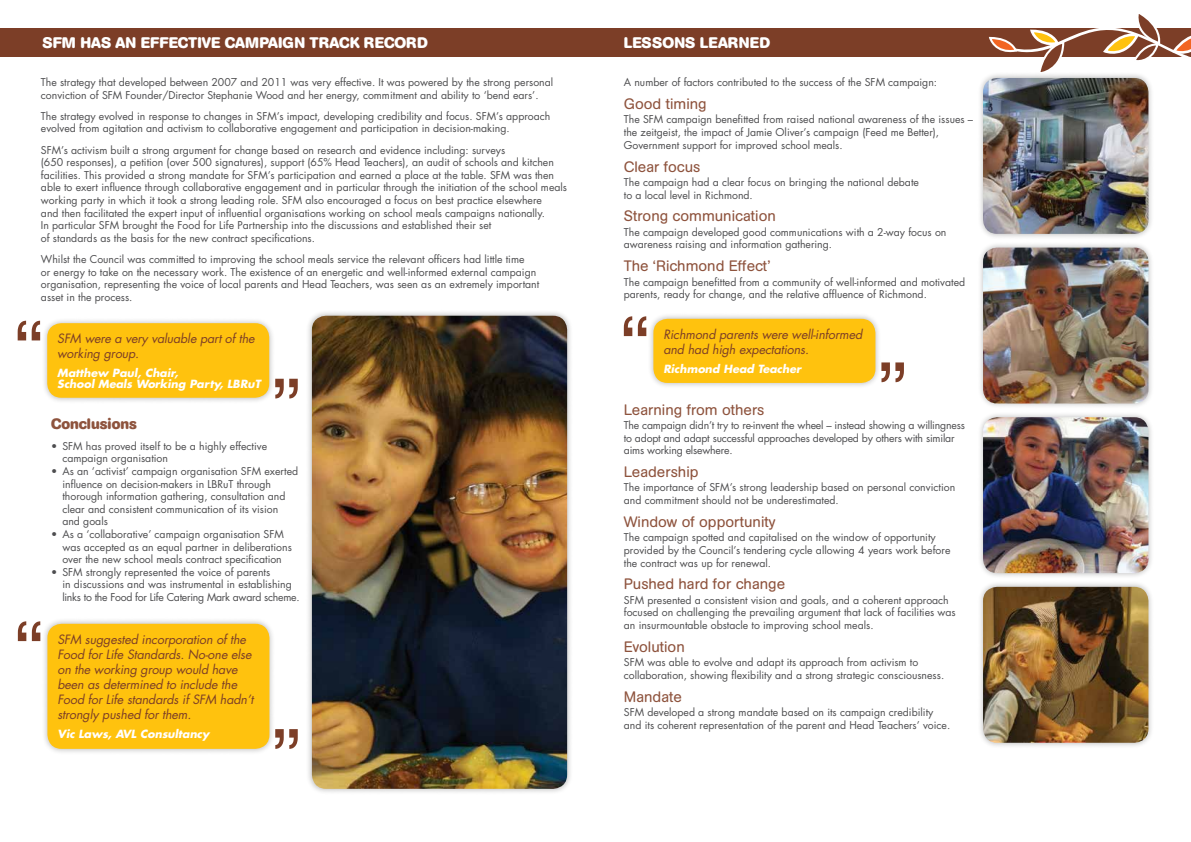
<style>
.page{position:relative;width:1191px;height:842px;background:#fff}
.page>*{position:absolute;margin:0;border:0;box-sizing:border-box;transform-origin:0 0}
.t1{font:700 15.2px "AG Book Rounded";color:#fff}
.t2{font:15px "AG Book Rounded";color:#8e533d}
.t3{font:700 15px "AG Book Rounded";color:#8e533d}
.t4{font:italic 12.5px/15px "Futura";letter-spacing:-.01em;color:#7c3e27}
.t5{font:italic 700 11px/11px "Futura";color:#fff}
.t6{font:10.5px/12.6px "Futura";color:#4d4d4f}
.t7{font:10.5px/12.6px "Futura";letter-spacing:-.02em;color:#4d4d4f}
</style>
<div class="page">
<div style="left:0;top:28px;width:1191px;height:29px;background:#7c3e27"></div>
<svg style="left:989px;top:14px;width:202px;height:58px"></svg>
<div style="left:306px;top:309px;width:267px;height:486px;background:#000;opacity:.25"></div>
<img style="left:312px;top:316px;width:255px;height:473px">
<div style="left:41px;top:317px;width:234px;height:87px;background:#000;opacity:.25"></div>
<div style="left:47px;top:323px;width:222px;height:75px;background:#ffc20e;border-radius:14px"></div>
<svg style="left:18px;top:321px;width:22px;height:19px"></svg>
<svg style="left:275px;top:379px;width:23px;height:19px"></svg>
<div style="left:647px;top:313px;width:234px;height:76px;background:#000;opacity:.25"></div>
<div style="left:653px;top:319px;width:222px;height:64px;background:#ffc20e;border-radius:14px"></div>
<svg style="left:624px;top:316px;width:22px;height:20px"></svg>
<svg style="left:881px;top:362px;width:23px;height:20px"></svg>
<div style="left:41px;top:617px;width:235px;height:138px;background:#000;opacity:.25"></div>
<div style="left:47px;top:624px;width:222px;height:125px;background:#ffc20e;border-radius:14px"></div>
<svg style="left:18px;top:621px;width:22px;height:20px"></svg>
<svg style="left:275px;top:729px;width:23px;height:20px"></svg>
<div style="left:976px;top:72px;width:178px;height:168px;background:#000;opacity:.25"></div>
<img style="left:983px;top:78px;width:165px;height:156px">
<div style="left:976px;top:241px;width:178px;height:169px;background:#000;opacity:.25"></div>
<img style="left:983px;top:248px;width:165px;height:155px">
<div style="left:976px;top:411px;width:178px;height:168px;background:#000;opacity:.25"></div>
<img style="left:983px;top:417px;width:165px;height:156px">
<div style="left:976px;top:581px;width:178px;height:168px;background:#000;opacity:.25"></div>
<img style="left:983px;top:587px;width:165px;height:156px">
<h1 class="t1" style="left:43px;top:34px;width:387px">SFM HAS AN EFFECTIVE CAMPAIGN TRACK RECORD</h1>
<p class="t6" style="left:41px;top:76px;width:514px">The strategy that developed between 2007 and 2011 was very effective. It was powered by the strong personal conviction of SFM Founder/Director Stephanie Wood and her energy, commitment and ability to ‘bend ears’.</p>
<p class="t6" style="left:41px;top:110px;width:511px">The strategy evolved in response to changes in SFM’s impact, developing credibility and focus. SFM’s approach evolved from agitation and activism to collaborative engagement and participation in decision-making.</p>
<p class="t6" style="left:41px;top:143px;width:527px">SFM’s activism built a strong argument for change based on research and evidence including: surveys<br>(650 responses), a petition (over 500 signatures), support (65% Head Teachers), an audit of schools and kitchen facilities. This provided a strong mandate for SFM’s participation and earned a place at the table. SFM was then able to exert influence through collaborative engagement and in particular through the initiation of the school meals working party in which it took a strong leading role. SFM also encouraged a focus on best practice elsewhere<br>and then facilitated the expert input of influential organisations working on school meals campaigns nationally.<br>In particular SFM brought the Food for Life Partnership into the discussions and established their set<br>of standards as the basis for the new contract specifications.</p>
<p class="t6" style="left:41px;top:253px;width:500px">Whilst the Council was committed to improving the school meals service the relevant officers had little time<br>or energy to take on the necessary work. The existence of an energetic and well-informed external campaign organisation, representing the voice of local parents and Head Teachers, was seen as an extremely important asset in the process.</p>
<p class="t4" style="left:57px;top:331px;width:199px">SFM were a very valuable part of the working group.</p>
<p class="t5" style="left:57px;top:367px;width:205px">Matthew Paul, Chair,<br>School Meals Working Party, LBRuT</p>
<h2 class="t3" style="left:51px;top:415px;width:87px">Conclusions</h2>
<p class="t6" style="left:62px;top:439px;width:206px;text-indent:-11px">• SFM has proved itself to be a highly effective campaign organisation</p>
<p class="t6" style="left:62px;top:465px;width:237px;text-indent:-11px">• As an ‘activist’ campaign organisation SFM exerted influence on decision-makers in LBRuT through thorough information gathering, consultation and clear and consistent communication of its vision and goals</p>
<p class="t6" style="left:62px;top:528px;width:231px;text-indent:-11px">• As a ‘collaborative’ campaign organisation SFM was accepted as an equal partner in deliberations over the new school meals contract specification</p>
<p class="t6" style="left:62px;top:565px;width:239px;text-indent:-11px">• SFM strongly represented the voice of parents<br>in discussions and was instrumental in establishing links to the Food for Life Catering Mark award scheme.</p>
<p class="t4" style="left:57px;top:631px;width:198px">SFM suggested incorporation of the Food for Life Standards. No-one else on the working group would have been as determined to include the Food for Life standards if SFM hadn’t strongly pushed for them.</p>
<p class="t5" style="left:57px;top:728px;width:153px">Vic Laws, AVL Consultancy</p>
<h1 class="t1" style="left:624px;top:34px;width:148px">LESSONS LEARNED</h1>
<p class="t6" style="left:624px;top:76px;width:315px">A number of factors contributed to the success of the SFM campaign:</p>
<h2 class="t2" style="left:624px;top:95px;width:84px">Good timing</h2>
<p class="t6" style="left:624px;top:113px;width:351px">The SFM campaign benefitted from raised national awareness of the issues – the zeitgeist, the impact of Jamie Oliver’s campaign (Feed me Better),<br>Government support for improved school meals.</p>
<h2 class="t2" style="left:624px;top:158px;width:78px">Clear focus</h2>
<p class="t6" style="left:624px;top:176px;width:297px">The campaign had a clear focus on bringing the national debate to a local level in Richmond.</p>
<h2 class="t2" style="left:624px;top:208px;width:153px">Strong communication</h2>
<p class="t6" style="left:624px;top:226px;width:324px">The campaign developed good communications with a 2-way focus on awareness raising and information gathering.</p>
<h2 class="t2" style="left:624px;top:258px;width:148px">The ‘Richmond Effect’</h2>
<p class="t6" style="left:624px;top:275px;width:343px">The campaign benefitted from a community of well-informed and motivated parents, ready for change, and the relative affluence of Richmond.</p>
<p class="t4" style="left:663px;top:326px;width:200px">Richmond parents were well-informed and had high expectations.</p>
<p class="t5" style="left:663px;top:363px;width:139px">Richmond Head Teacher</p>
<h2 class="t2" style="left:624px;top:401px;width:142px">Learning from others</h2>
<p class="t7" style="left:624px;top:419px;width:342px">The campaign didn’t try to re-invent the wheel – instead showing a willingness to adopt and adapt successful approaches developed by others with similar aims working elsewhere.</p>
<h2 class="t2" style="left:624px;top:463px;width:76px">Leadership</h2>
<p class="t6" style="left:624px;top:481px;width:333px">The importance of SFM’s strong leadership based on personal conviction and commitment should not be underestimated.</p>
<h2 class="t2" style="left:624px;top:513px;width:153px">Window of opportunity</h2>
<p class="t6" style="left:624px;top:531px;width:328px">The campaign spotted and capitalised on the window of opportunity provided by the Council’s tendering cycle allowing 4 years work before the contract was up for renewal.</p>
<h2 class="t2" style="left:624px;top:576px;width:163px">Pushed hard for change</h2>
<p class="t6" style="left:624px;top:593px;width:333px">SFM presented a consistent vision and goals, and a coherent approach focused on challenging the prevailing argument that lack of facilities was an insurmountable obstacle to improving school meals.</p>
<h2 class="t2" style="left:624px;top:638px;width:62px">Evolution</h2>
<p class="t6" style="left:624px;top:656px;width:322px">SFM was able to evolve and adapt its approach from activism to collaboration, showing flexibility and a strong strategic consciousness.</p>
<h2 class="t2" style="left:624px;top:688px;width:60px">Mandate</h2>
<p class="t6" style="left:624px;top:706px;width:328px">SFM developed a strong mandate based on its campaign credibility and its coherent representation of the parent and Head Teachers’ voice.</p>
</div>
